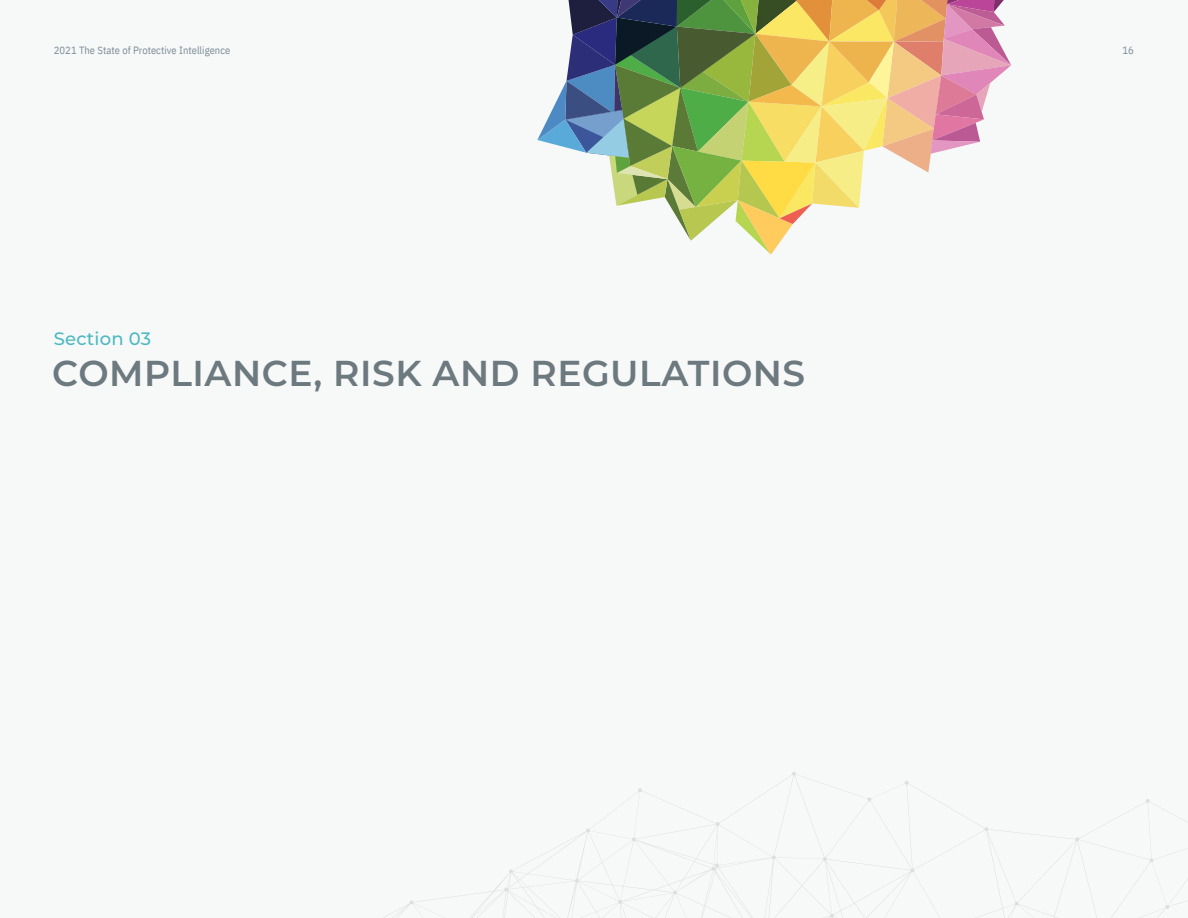
<style>
.page{position:relative;width:1188px;height:918px;background:#f7f8f8}
.page>*{position:absolute;margin:0;border:0;box-sizing:border-box;transform-origin:0 0}
.t1{font:600 36px "Montserrat";letter-spacing:.015em;color:#6c797f}
.t2{font:500 18px "Montserrat";letter-spacing:.01em;color:#4db9c1}
.t3{font:10.5px "IBM Plex Sans Cond";letter-spacing:.005em;color:#7b8c97}
</style>
<div class="page">
<svg style="left:383px;top:772px;width:805px;height:146px"></svg>
<svg style="left:537px;top:0;width:474px;height:255px"></svg>
<p class="t3" style="left:54px;top:46px;width:178px">2021 The State of Protective Intelligence</p>
<p class="t3" style="left:1122px;top:46px;width:13px">16</p>
<h2 class="t2" style="left:54px;top:330px;width:99px">Section 03</h2>
<h1 class="t1" style="left:52px;top:359px;width:755px">COMPLIANCE, RISK AND REGULATIONS</h1>
</div>
